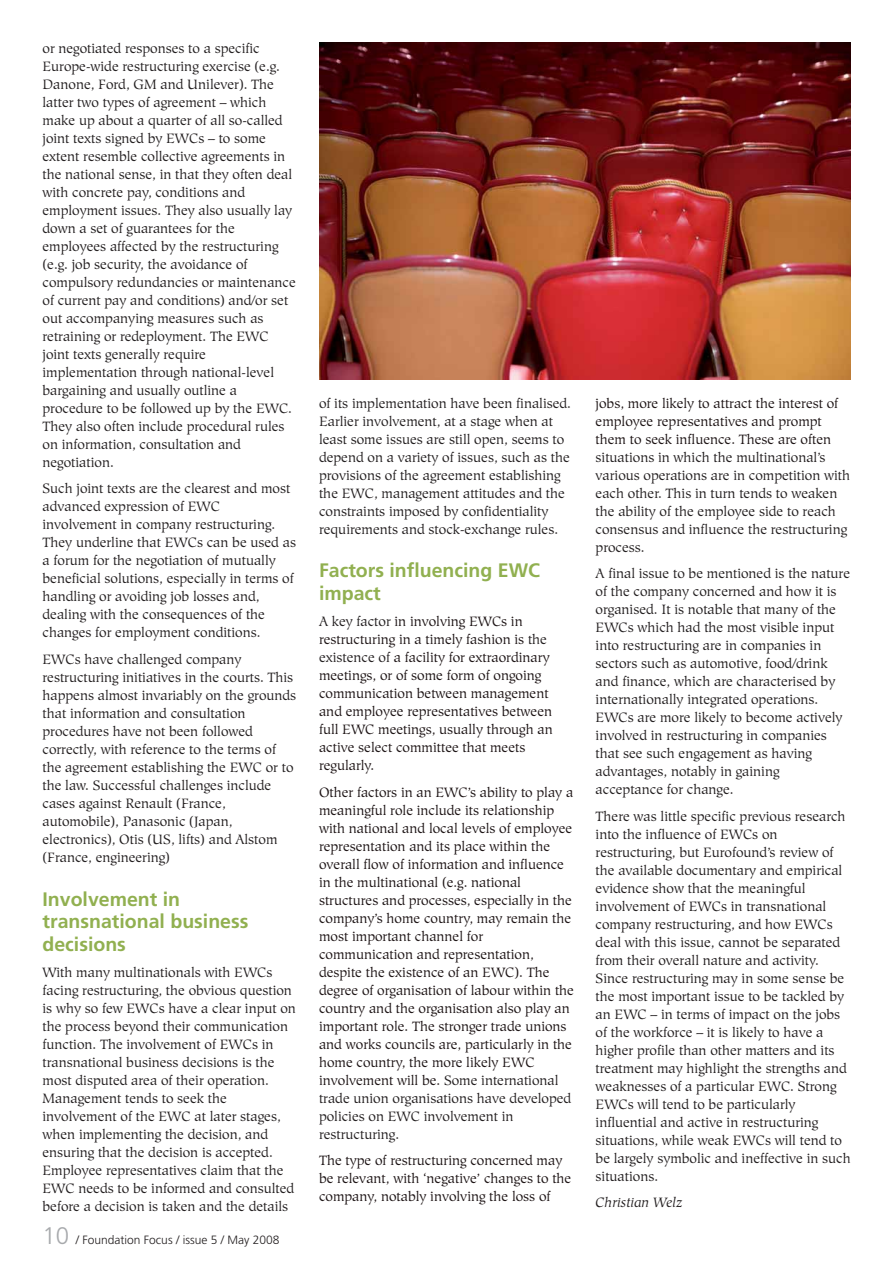
<style>
.page{position:relative;width:893px;height:1263px;background:#fff}
.page>*{position:absolute;margin:0;border:0;box-sizing:border-box;transform-origin:0 0}
.t1{font:700 19.5px/22.5px "Frutiger LT Com";color:#91b050}
.t2{font:13.5px/18px "Hiroshige";color:#231f20}
.t3{font:13.5px/18px "Hiroshige";color:#1d1415}
.t4{font:italic 13.5px "Hiroshige";color:#231f20}
.t5{font:300 12px "Frutiger LT Com";color:#231f20}
.s1{font-size:24px;color:#a7a9ac}
.s2{color:#231f20}
</style>
<div class="page">
<img style="left:319px;top:43px;width:531px;height:336px">
<p class="t2" style="left:43px;top:40px;width:255px">or negotiated responses to a specific Europe-wide restructuring exercise (e.g.<br>Danone, Ford, GM and Unilever). The latter two types of agreement – which make up about a quarter of all so-called joint texts signed by EWCs – to some extent resemble collective agreements in the national sense, in that they often deal with concrete pay, conditions and employment issues. They also usually lay down a set of guarantees for the employees affected by the restructuring (e.g. job security, the avoidance of compulsory redundancies or maintenance of current pay and conditions) and/or set out accompanying measures such as retraining or redeployment. The EWC joint texts generally require implementation through national-level bargaining and usually outline a procedure to be followed up by the EWC.<br>They also often include procedural rules on information, consultation and negotiation.</p>
<p class="t2" style="left:43px;top:481px;width:255px">Such joint texts are the clearest and most advanced expression of EWC involvement in company restructuring.<br>They underline that EWCs can be used as a forum for the negotiation of mutually beneficial solutions, especially in terms of handling or avoiding job losses and, dealing with the consequences of the changes for employment conditions.</p>
<p class="t2" style="left:43px;top:651px;width:255px">EWCs have challenged company restructuring initiatives in the courts. This happens almost invariably on the grounds that information and consultation procedures have not been followed correctly, with reference to the terms of the agreement establishing the EWC or to the law. Successful challenges include cases against Renault (France, automobile), Panasonic (Japan, electronics), Otis (US, lifts) and Alstom (France, engineering)</p>
<h1 class="t1" style="left:43px;top:889px;width:207px">Involvement in transnational business decisions</h1>
<p class="t2" style="left:43px;top:965px;width:255px">With many multinationals with EWCs facing restructuring, the obvious question is why so few EWCs have a clear input on the process beyond their communication function. The involvement of EWCs in transnational business decisions is the most disputed area of their operation.<br>Management tends to seek the involvement of the EWC at later stages, when implementing the decision, and ensuring that the decision is accepted.<br>Employee representatives claim that the EWC needs to be informed and consulted before a decision is taken and the details</p>
<p class="t5" style="left:43px;top:1235px;width:238px"><span class="s1">10</span> / Foundation Focus / issue 5 / May 2008</p>
<p class="t2" style="left:319px;top:395px;width:253px">of its implementation have been finalised.<br>Earlier involvement, at a stage when at least some issues are still open, seems to depend on a variety of issues, such as the provisions of the agreement establishing the EWC, management attitudes and the constraints imposed by confidentiality requirements and stock-exchange rules.</p>
<h1 class="t1" style="left:319px;top:561px;width:223px">Factors influencing EWC impact</h1>
<p class="t3" style="left:319px;top:614px;width:235px"><span class="s2">A key factor</span> in involving EWCs in restructuring in a timely fashion is <span class="s2">the existence of</span> a facility for extraordinary meetings, or of some form of ongoing communication between management and employee representatives between full EWC meetings, usually through an active select committee that meets regularly.</p>
<p class="t3" style="left:319px;top:784px;width:256px">Other factors in an EWC’s ability to play a meaningful role include its relationship with national and local levels of employee representation and its place within the overall flow of information and influence in the multinational (e.g. national structures and processes, especially in the company’s home country, may remain the most important channel for communication and representation, despite the existence of an EWC). The degree of organisation of labour within the country and the organisation also play an important role. The stronger trade unions and works councils are, particularly in the home country, the more likely EWC involvement will be. <span class="s2">Some international trade union organisations have developed policies on EWC involvement in restructuring.</span></p>
<p class="t3" style="left:319px;top:1153px;width:254px">The type of restructuring concerned may be relevant, with ‘negative’ changes to the company, notably involving the loss of</p>
<p class="t3" style="left:595px;top:395px;width:244px">jobs, more likely to attract the interest of employee representatives and prompt them to seek influence. These are often</p>
<p class="t2" style="left:595px;top:449px;width:256px">situations in which the multinational’s various operations are in competition with each other. This in turn tends to weaken the ability of the employee side to reach consensus and influence the restructuring process.</p>
<p class="t2" style="left:595px;top:566px;width:256px">A final issue to be mentioned is the nature of the company concerned and how it is organised. It is notable that many of the EWCs which had the most visible input into restructuring are in companies in sectors such as automotive, food/drink and finance, which are characterised by internationally integrated operations.<br>EWCs are more likely to become actively involved in restructuring in companies that see such engagement as having advantages, notably in gaining acceptance for change.</p>
<p class="t2" style="left:595px;top:808px;width:257px">There was little specific previous research into the influence of EWCs on restructuring, but Eurofound’s review of the available documentary and empirical evidence show that the meaningful involvement of EWCs in transnational company restructuring, and how EWCs deal with this issue, cannot be separated from their overall nature and activity.<br>Since restructuring may in some sense be the most important issue to be tackled by an EWC – in terms of impact on the jobs of the workforce – it is likely to have a higher profile than other matters and its treatment may highlight the strengths and weaknesses of a particular EWC. Strong EWCs will tend to be particularly influential and active in restructuring situations, while weak EWCs will tend to be largely symbolic and ineffective in such situations.</p>
<p class="t4" style="left:595px;top:1197px;width:88px">Christian Welz</p>
</div>
